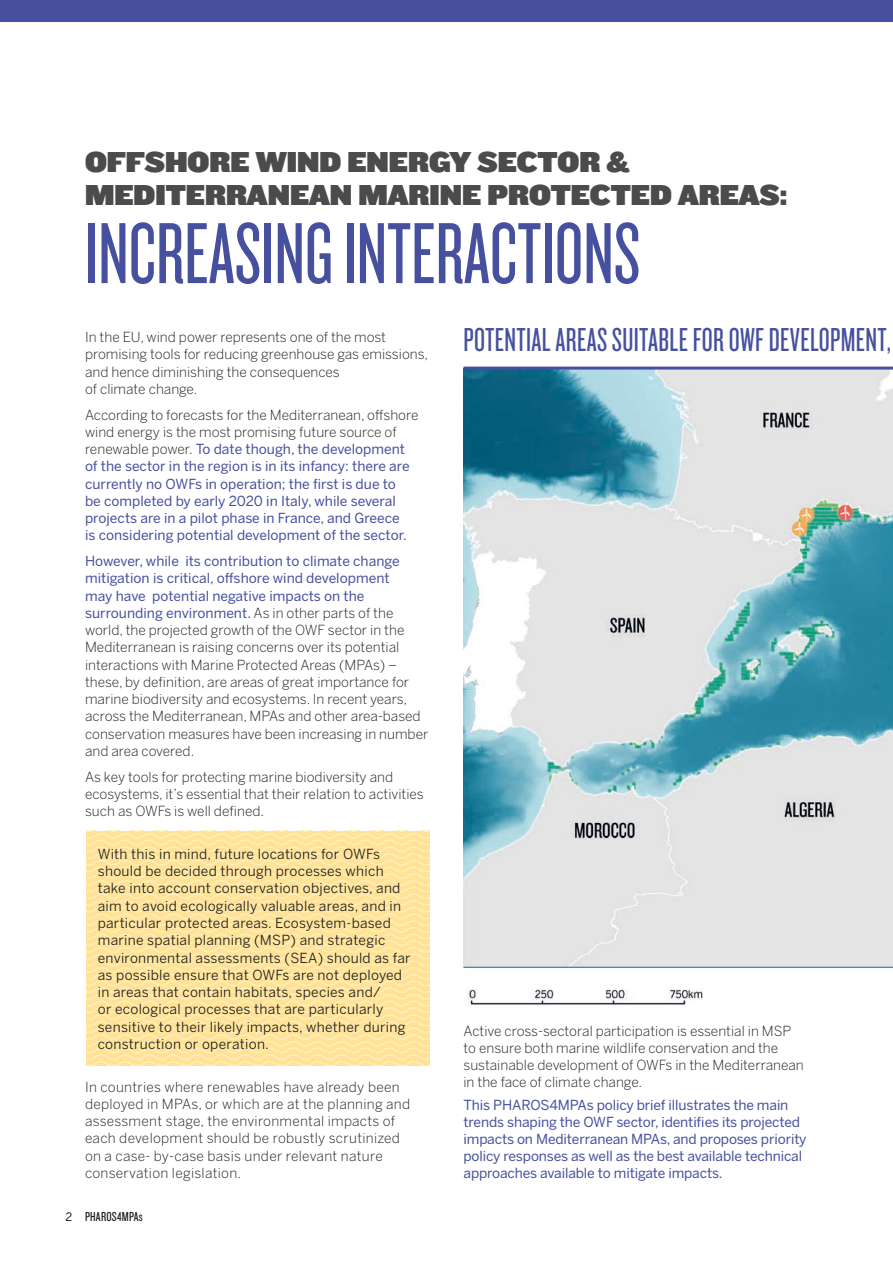
<style>
.page{position:relative;width:893px;height:1263px;background:#fff}
.page>*{position:absolute;margin:0;border:0;box-sizing:border-box;transform-origin:0 0}
.ladillo_X{font:90px "Knockout HTF27 Junior Bantamwt";color:#46509e}
.ladillo_X_sense_num{font:34.5px "Knockout HTF27 Junior Bantamwt";letter-spacing:.01em;color:#46509e}
.antetítol{font:30px/33px "Knockout HTF92 Ultmt Cruiserwt";color:#4b4b4a}
.text_seguit{font:300 13.8px/17.2px "Benton Sans";color:#1d1d1b}
.text_seguit-2{font:13.8px/17.2px "Benton Sans";letter-spacing:-.01em;color:#46509e}
.quadre_ok{font:13.8px/17.2px "Benton Sans";letter-spacing:.02em;color:#1d1d1b}
.text_seguit-3{font:300 13.8px/17.2px "Benton Sans";letter-spacing:.02em;color:#1d1d1b}
.t1{font:13.5px "Knockout HTF28 Junior Featherwt";letter-spacing:.02em;color:#1d1d1b}
.s1{font-weight:300;color:#1d1d1b}
.s2{font-weight:400;color:#46509e}
.s3{font-family:"Benton Sans";font-size:11.55px}
</style>
<div class="page">
<div style="left:0;top:0;width:893px;height:21px;background:#46509e"></div>
<img style="left:463px;top:370px;width:430px;height:636px">
<hr style="left:463px;top:367px;width:430px;height:3px;background:#46509e">
<hr style="left:463px;top:967px;width:430px;height:1px;background:#0c7490">
<svg style="left:86px;top:831px;width:343px;height:234px;background:#ffe49e"></svg>
<p class="antetítol" style="left:85px;top:147px;width:704px">OFFSHORE WIND ENERGY SECTOR &amp;<br>MEDITERRANEAN MARINE PROTECTED AREAS:</p>
<p class="ladillo_X" style="left:85px;top:209px;width:557px">INCREASING INTERACTIONS</p>
<p class="text_seguit" style="left:85px;top:328px;width:345px">In the EU, wind power represents one of the most promising tools for reducing greenhouse gas emissions, and hence diminishing the consequences<br>of climate change.</p>
<p class="text_seguit-2" style="left:85px;top:406px;width:335px"><span class="s1">According to forecasts for the Mediterranean, offshore wind energy is the most promising future source of renewable power.</span> To date though, the development of the sector in the region is in its infancy: there are currently no OWFs in operation; the first is due to<br>be completed by early 2020 in Italy, while several projects are in a pilot phase in France, and Greece<br>is considering potential development of the sector.</p>
<p class="text_seguit" style="left:85px;top:552px;width:345px"><span class="s2">However, while its contribution to climate change mitigation is critical, offshore wind development<br>may have potential negative impacts on the surrounding environment.</span> As in other parts of the world, the projected growth of the OWF sector in the Mediterranean is raising concerns over its potential interactions with Marine Protected Areas (MPAs) – these, by definition, are areas of great importance for marine biodiversity and ecosystems. In recent years, across the Mediterranean, MPAs and other area-based conservation measures have been increasing in number and area covered.</p>
<p class="text_seguit" style="left:85px;top:768px;width:340px">As key tools for protecting marine biodiversity and ecosystems, it’s essential that their relation to activities such as OWFs is well defined.</p>
<p class="quadre_ok" style="left:98px;top:845px;width:314px">With this in mind, future locations for OWFs should be decided through processes which take into account conservation objectives, and aim to avoid ecologically valuable areas, and in particular protected areas. Ecosystem-based marine spatial planning (MSP) and strategic environmental assessments (SEA) should as far as possible ensure that OWFs are not deployed in areas that contain habitats, species and/<br>or ecological processes that are particularly sensitive to their likely impacts, whether during construction or operation.</p>
<p class="text_seguit-3" style="left:85px;top:1078px;width:327px">In countries where renewables have already been deployed in MPAs, or which are at the planning and assessment stage, the environmental impacts of each development should be robustly scrutinized on a case- by-case basis under relevant nature conservation legislation.</p>
<p class="t1" style="left:65px;top:1210px;width:79px"><span class="s3">2</span> PHAROS4MPAs</p>
<p class="ladillo_X_sense_num" style="left:463px;top:323px;width:429px">POTENTIAL AREAS SUITABLE FOR OWF DEVELOPMENT,</p>
<p class="text_seguit" style="left:463px;top:1022px;width:342px">Active cross-sectoral participation is essential in MSP to ensure both marine wildlife conservation and the sustainable development of OWFs in the Mediterranean in the face of climate change.</p>
<p class="text_seguit-2" style="left:463px;top:1096px;width:345px">This PHAROS4MPAs policy brief illustrates the main trends shaping the OWF sector, identifies its projected impacts on Mediterranean MPAs, and proposes priority policy responses as well as the best available technical approaches available to mitigate impacts.</p>
</div>
